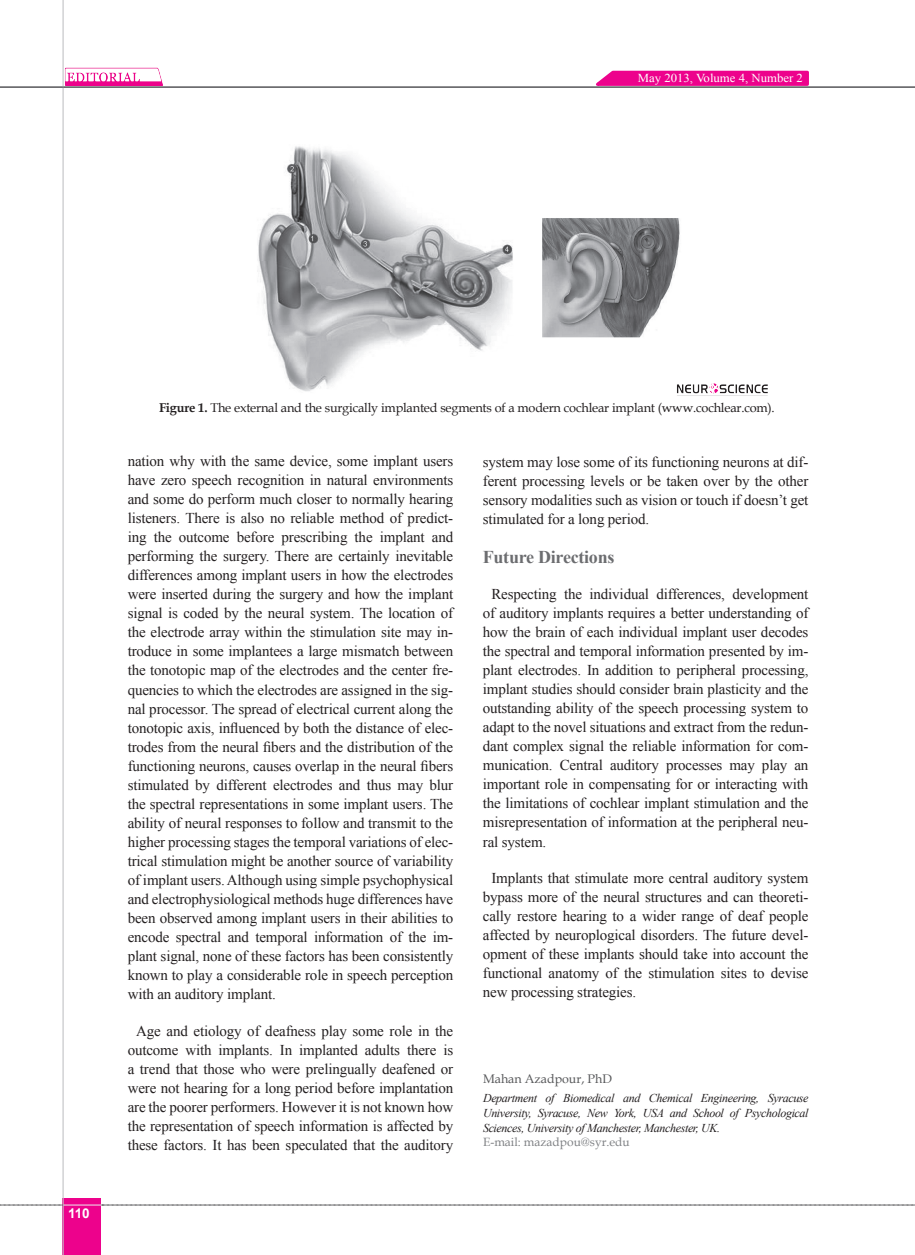
<style>
.page{position:relative;width:915px;height:1255px;background:#fff}
.page>*{position:absolute;margin:0;border:0;box-sizing:border-box;transform-origin:0 0}
.Titr-2{font:700 18px "Times New Roman";letter-spacing:-.015em;color:#6c6d70}
.matn-en{font:15px/19px "Times New Roman";letter-spacing:-.01em;color:#231f20;text-align:justify}
.t1{font:700 13.5px "Arial";color:#fff}
.zirnevis{font:12.75px "Book Antiqua";letter-spacing:-.015em;color:#231f20}
.ABSTRACT{font:12.45px "Book Antiqua";color:#57585a}
.t2{font:12.15px "Times New Roman";color:#fff;scale:1.05 1}
.article_index_writte{font:italic 12px/15px "Times New Roman";letter-spacing:-.03em;color:#231f20;text-align:justify}
.article_index_writte-2{font:12px "Book Antiqua";color:#808285}
.s1{font-weight:700}
</style>
<div class="page">
<img style="left:65px;top:67px;width:98px;height:19px">
<div style="left:63px;top:1198px;width:38px;height:56px;background:#ed028c"></div>
<hr style="left:62px;top:0;width:2px;height:1254px;background:#c2c3c6">
<hr style="left:0;top:87px;width:914px;height:1px;background:#5f5f62">
<hr style="left:63px;top:1204px;width:38px;height:1px;background:#ececee">
<svg style="left:0;top:1204px;width:63px;height:1px"></svg>
<svg style="left:102px;top:1204px;width:813px;height:1px"></svg>
<svg style="left:588px;top:70px;width:222px;height:17px;background:#e92799"></svg>
<img style="left:257px;top:146px;width:423px;height:246px">
<img style="left:675px;top:383px;width:92px;height:13px">
<p class="t2" style="left:637px;top:70px;width:159px">May 2013, Volume 4, Number 2</p>
<p class="t1" style="left:68px;top:1204px;width:23px">110</p>
<p class="zirnevis" style="left:159px;top:399px;width:617px"><span class="s1">Figure 1.</span> The external and the surgically implanted segments of a modern cochlear implant (www.cochlear.com).</p>
<p class="matn-en" style="left:128px;top:451px;width:327px">nation why with the same device, some implant users have zero speech recognition in natural environments and some do perform much closer to normally hearing listeners. There is also no reliable method of predict&shy;ing the outcome before prescribing the implant and performing the surgery. There are certainly inevitable differences among implant users in how the electrodes were inserted during the surgery and how the implant signal is coded by the neural system. The location of the electrode array within the stimulation site may in&shy;troduce in some implantees a large mismatch between the tonotopic map of the electrodes and the center fre&shy;quencies to which the electrodes are assigned in the sig&shy;nal processor. The spread of electrical current along the tonotopic axis, influenced by both the distance of elec&shy;trodes from the neural fibers and the distribution of the functioning neurons, causes overlap in the neural fibers stimulated by different electrodes and thus may blur the spectral representations in some implant users. The ability of neural responses to follow and transmit to the higher processing stages the temporal variations of elec&shy;trical stimulation might be another source of variability of implant users. Although using simple psychophysical and electrophysiological methods huge differences have been observed among implant users in their abilities to encode spectral and temporal information of the im&shy;plant signal, none of these factors has been consistently known to play a considerable role in speech perception with an auditory implant.</p>
<p class="matn-en" style="left:128px;top:1020px;width:327px;text-align:center">Age and etiology of deafness play some role in the outcome with implants. In implanted adults there is a trend that those who were prelingually deafened or were not hearing for a long period before implantation are the poorer performers. However it is not known how the representation of speech information is affected by these factors. It has been speculated that the auditory</p>
<p class="matn-en" style="left:482px;top:452px;width:327px">system may lose some of its functioning neurons at dif&shy;ferent processing levels or be taken over by the other sensory modalities such as vision or touch if doesn’t get stimulated for a long period.</p>
<p class="Titr-2" style="left:482px;top:544px;width:133px">Future Directions</p>
<p class="matn-en" style="left:482px;top:584px;width:327px;text-indent:9px">Respecting the individual differences, development of auditory implants requires a better understanding of how the brain of each individual implant user decodes the spectral and temporal information presented by im&shy;plant electrodes. In addition to peripheral processing, implant studies should consider brain plasticity and the outstanding ability of the speech processing system to adapt to the novel situations and extract from the redun&shy;dant complex signal the reliable information for com&shy;munication. Central auditory processes may play an important role in compensating for or interacting with the limitations of cochlear implant stimulation and the misrepresentation of information at the peripheral neu&shy;ral system.</p>
<p class="matn-en" style="left:482px;top:867px;width:327px;text-indent:9px">Implants that stimulate more central auditory system bypass more of the neural structures and can theoreti&shy;cally restore hearing to a wider range of deaf people affected by neuroplogical disorders. The future devel&shy;opment of these implants should take into account the functional anatomy of the stimulation sites to devise new processing strategies.</p>
<p class="ABSTRACT" style="left:483px;top:1069px;width:130px">Mahan Azadpour, PhD</p>
<p class="article_index_writte" style="left:483px;top:1089px;width:327px">Department of Biomedical and Chemical Engineering, Syracuse University, Syracuse, New York, USA and School of Psychological Sciences, University of Manchester, Manchester, UK.</p>
<p class="article_index_writte-2" style="left:483px;top:1133px;width:148px">E-mail: mazadpou@syr.edu</p>
</div>
